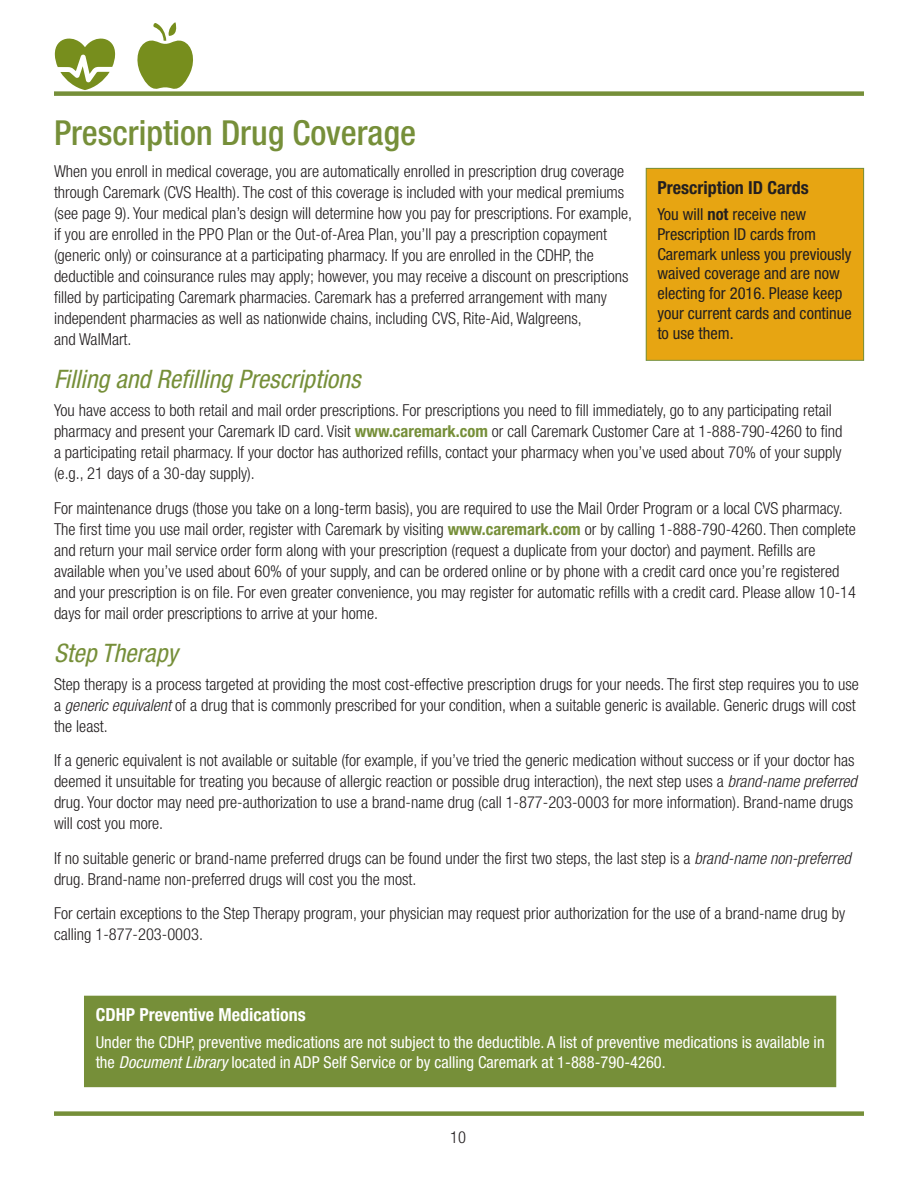
<style>
.page{position:relative;width:918px;height:1188px;background:#fff}
.page>*{position:absolute;margin:0;border:0;box-sizing:border-box;transform-origin:0 0}
.Header_1{font:500 condensed 34.5px "Helvetica Neue";color:#768f39}
.Header_2{font:italic condensed 25.5px "Helvetica Neue";color:#768f39}
.Bold_Body_Text{font:700 condensed 18px "Helvetica Neue";color:#fff}
.t1{font:700 condensed 18px "Helvetica Neue";color:#231f20}
.Body_Text{font:300 condensed 16.5px/21px "Helvetica Neue";color:#231f20}
.Box_body_text{font:condensed 16.5px/19.8px "Helvetica Neue";color:#fff}
.Box_body_text-2{font:condensed 16.5px/19.8px "Helvetica Neue";color:#231f20}
.s1{font-weight:700;color:#768f39}
.s2{font-style:italic}
.s3{font-weight:700}
</style>
<div class="page">
<svg style="left:137px;top:22px;width:56px;height:67px"></svg>
<svg style="left:55px;top:39px;width:60px;height:51px"></svg>
<div style="left:54px;top:91px;width:810px;height:5px;background:#768f39"></div>
<div style="left:84px;top:995px;width:753px;height:92px;background:#768f39"></div>
<div style="left:645px;top:168px;width:219px;height:193px;background:#e7a512"></div>
<div style="left:54px;top:1111px;width:810px;height:5px;background:#768f39"></div>
<p class="Header_1" style="left:54px;top:112px;width:364px">Prescription Drug Coverage</p>
<p class="Body_Text" style="left:54px;top:160px;width:580px">When you enroll in medical coverage, you are automatically enrolled in prescription drug coverage through Caremark (CVS Health). The cost of this coverage is included with your medical premiums (see page 9). Your medical plan’s design will determine how you pay for prescriptions. For example, if you are enrolled in the PPO Plan or the Out-of-Area Plan, you’ll pay a prescription copayment (generic only) or coinsurance at a participating pharmacy. If you are enrolled in the CDHP, the deductible and coinsurance rules may apply; however, you may receive a discount on prescriptions filled by participating Caremark pharmacies. Caremark has a preferred arrangement with many independent pharmacies as well as nationwide chains, including CVS, Rite-Aid, Walgreens,<br>and WalMart.</p>
<p class="Header_2" style="left:54px;top:365px;width:308px">Filling and Refilling Prescriptions</p>
<p class="Body_Text" style="left:54px;top:400px;width:790px">You have access to both retail and mail order prescriptions. For prescriptions you need to fill immediately, go to any participating retail pharmacy and present your Caremark ID card. Visit <span class="s1">www.caremark.com</span> or call Caremark Customer Care at 1-888-790-4260 to find a participating retail pharmacy. If your doctor has authorized refills, contact your pharmacy when you’ve used about 70% of your supply (e.g., 21 days of a 30-day supply).</p>
<p class="Body_Text" style="left:54px;top:497px;width:804px">For maintenance drugs (those you take on a long-term basis), you are required to use the Mail Order Program or a local CVS pharmacy.<br>The first time you use mail order, register with Caremark by visiting <span class="s1">www.caremark.com</span> or by calling 1-888-790-4260. Then complete and return your mail service order form along with your prescription (request a duplicate from your doctor) and payment. Refills are available when you’ve used about 60% of your supply, and can be ordered online or by phone with a credit card once you’re registered and your prescription is on file. For even greater convenience, you may register for automatic refills with a credit card. Please allow 10-14 days for mail order prescriptions to arrive at your home.</p>
<p class="Header_2" style="left:54px;top:638px;width:125px">Step Therapy</p>
<p class="Body_Text" style="left:54px;top:673px;width:806px">Step therapy is a process targeted at providing the most cost-effective prescription drugs for your needs. The first step requires you to use a <span class="s2">generic equivalent</span> of a drug that is commonly prescribed for your condition, when a suitable generic is available. Generic drugs will cost the least.</p>
<p class="Body_Text" style="left:54px;top:750px;width:804px">If a generic equivalent is not available or suitable (for example, if you’ve tried the generic medication without success or if your doctor has deemed it unsuitable for treating you because of allergic reaction or possible drug interaction), the next step uses a <span class="s2">brand-name preferred </span>drug. Your doctor may need pre-authorization to use a brand-name drug (call 1-877-203-0003 for more information). Brand-name drugs will cost you more.</p>
<p class="Body_Text" style="left:54px;top:847px;width:798px">If no suitable generic or brand-name preferred drugs can be found under the first two steps, the last step is a <span class="s2">brand-name non-preferred </span>drug. Brand-name non-preferred drugs will cost you the most.</p>
<p class="Body_Text" style="left:54px;top:903px;width:793px">For certain exceptions to the Step Therapy program, your physician may request prior authorization for the use of a brand-name drug by calling 1-877-203-0003.</p>
<p class="t1" style="left:657px;top:176px;width:153px">Prescription ID Cards</p>
<p class="Box_body_text-2" style="left:657px;top:204px;width:196px">You will <span class="s3">not</span> receive new<br>Prescription ID cards from<br>Caremark unless you previously waived coverage and are now electing for 2016. Please keep your current cards and continue to use them.</p>
<p class="Bold_Body_Text" style="left:96px;top:1004px;width:212px">CDHP Preventive Medications</p>
<p class="Box_body_text" style="left:96px;top:1032px;width:730px">Under the CDHP, preventive medications are not subject to the deductible. A list of preventive medications is available in the <span class="s2">Document Library</span> located in ADP Self Service or by calling Caremark at 1-888-790-4260.</p>
<p class="Body_Text" style="left:450px;top:1126px;width:17px">10</p>
</div>
